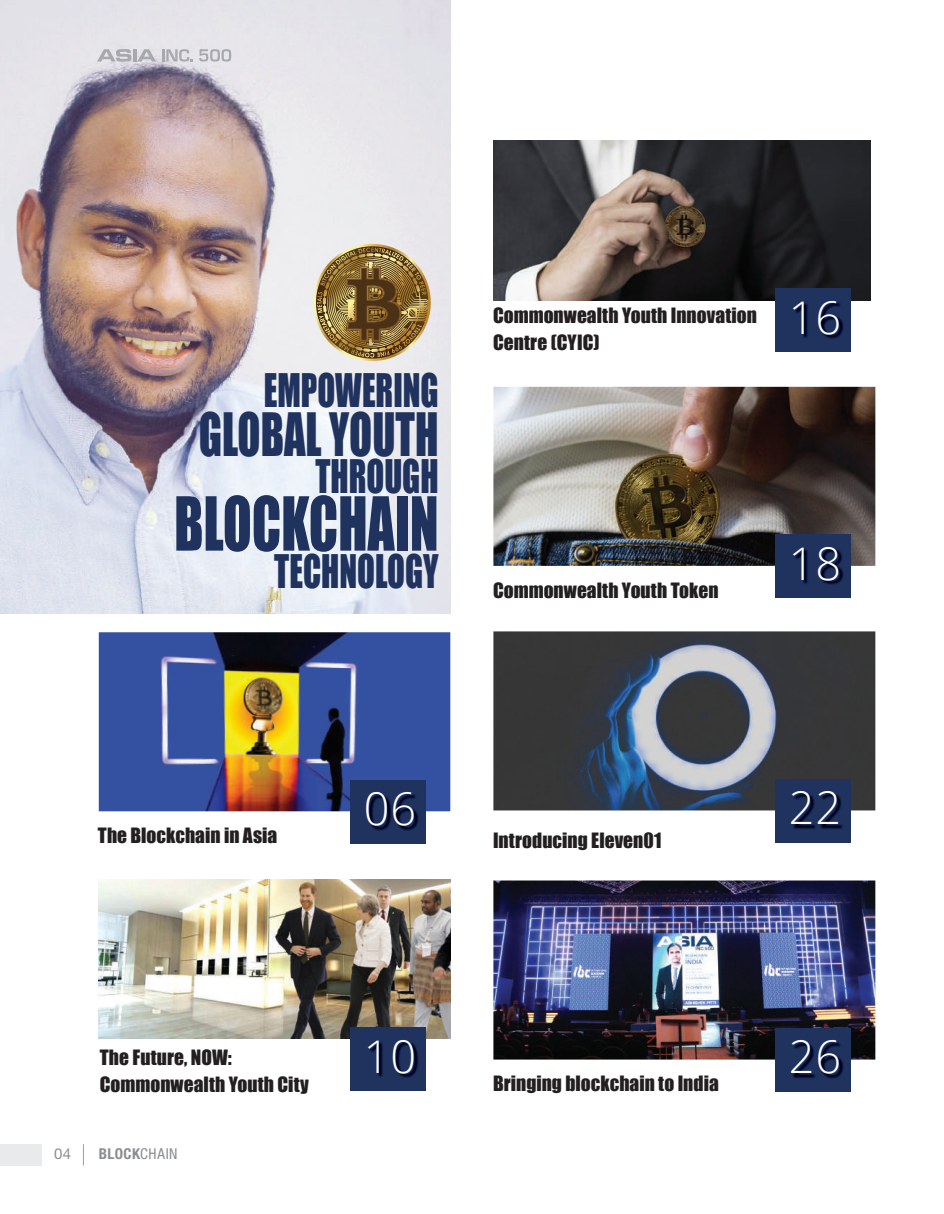
<style>
.page{position:relative;width:944px;height:1214px;background:#fff}
.page>*{position:absolute;margin:0;border:0;box-sizing:border-box;transform-origin:0 0}
.t1{font:68.85px "Impact";color:#20335f;scale:.77 1}
.t2{font:54.9px "Impact";color:#20335f;scale:.77 1}
.t3{font:300 45px "Open Sans";letter-spacing:.02em;color:#fff}
.t4{font:42.45px "Impact";color:#20335f;scale:.77 1}
.t5{font:19.35px/27px "Impact";color:#231f20}
.t6{font:700 condensed 15px "Helvetica Neue LT Pro";letter-spacing:.025em;color:#8b8d90}
.t7{font:15px "Helvetica Neue LT Pro";color:#8b8d90}
.s1{font-weight:400}
</style>
<div class="page">
<img style="left:0;top:0;width:450px;height:613px">
<svg style="left:308px;top:244px;width:127px;height:122px;background:#a6916d"></svg>
<img style="left:99px;top:880px;width:351px;height:158px">
<img style="left:99px;top:632px;width:351px;height:179px">
<img style="left:493px;top:141px;width:377px;height:159px">
<img style="left:493px;top:387px;width:382px;height:179px">
<img style="left:493px;top:631px;width:382px;height:179px">
<img style="left:493px;top:880px;width:382px;height:179px">
<div style="left:350px;top:1027px;width:76px;height:63px;background:#20335f"></div>
<div style="left:350px;top:780px;width:76px;height:63px;background:#20335f"></div>
<div style="left:775px;top:289px;width:75px;height:63px;background:#20335f"></div>
<div style="left:775px;top:535px;width:75px;height:63px;background:#20335f"></div>
<div style="left:775px;top:779px;width:75px;height:63px;background:#20335f"></div>
<div style="left:775px;top:1028px;width:75px;height:63px;background:#20335f"></div>
<img style="left:370px;top:1041px;width:49px;height:37px">
<img style="left:368px;top:794px;width:51px;height:37px">
<img style="left:795px;top:302px;width:49px;height:37px">
<img style="left:795px;top:548px;width:49px;height:37px">
<img style="left:793px;top:793px;width:50px;height:36px">
<img style="left:793px;top:1042px;width:51px;height:37px">
<svg style="left:83px;top:1144px;width:1px;height:21px"></svg>
<div style="left:0;top:1144px;width:42px;height:21px;background:#e9eaeb"></div>
<svg style="left:97px;top:49px;width:59px;height:13px"></svg>
<svg style="left:162px;top:49px;width:31px;height:12px"></svg>
<svg style="left:199px;top:49px;width:32px;height:12px"></svg>
<h3 class="t4" style="left:264px;top:364px;width:228px">EMPOWERING</h3>
<h2 class="t2" style="left:199px;top:400px;width:313px">GLOBAL YOUTH</h2>
<h3 class="t4" style="left:315px;top:450px;width:161px">THROUGH</h3>
<h1 class="t1" style="left:174px;top:481px;width:345px">BLOCKCHAIN</h1>
<h3 class="t4" style="left:274px;top:545px;width:215px">TECHNOLOGY</h3>
<p class="t5" style="left:493px;top:302px;width:265px">Commonwealth Youth Innovation<br>Centre (CYIC)</p>
<h3 class="t3" style="left:789px;top:285px;width:54px">16</h3>
<p class="t5" style="left:493px;top:576px;width:227px">Commonwealth Youth Token</p>
<h3 class="t3" style="left:789px;top:531px;width:54px">18</h3>
<p class="t5" style="left:98px;top:822px;width:181px">The Blockchain in Asia</p>
<h3 class="t3" style="left:364px;top:777px;width:54px">06</h3>
<p class="t5" style="left:100px;top:1044px;width:211px">The Future, NOW:<br>Commonwealth Youth City</p>
<p class="t7" style="left:54px;top:1148px;width:19px">04</p>
<p class="t6" style="left:99px;top:1148px;width:80px">BLOCK<span class="s1">CHAIN</span></p>
<h3 class="t3" style="left:364px;top:1024px;width:54px">10</h3>
<p class="t5" style="left:493px;top:827px;width:170px">Introducing Eleven01</p>
<h3 class="t3" style="left:789px;top:776px;width:54px">22</h3>
<p class="t5" style="left:493px;top:1070px;width:227px">Bringing blockchain to India</p>
<h3 class="t3" style="left:789px;top:1025px;width:54px">26</h3>
</div>
